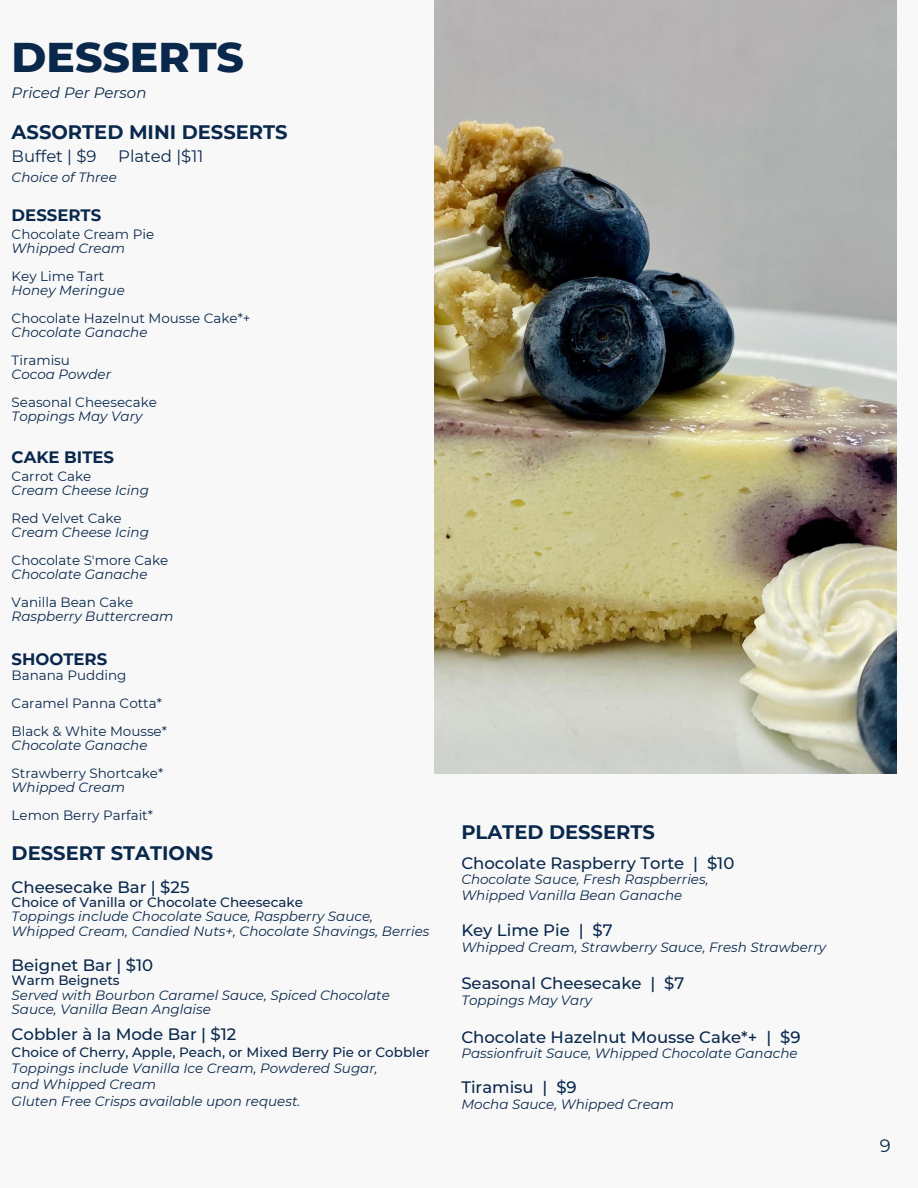
<style>
.page{position:relative;width:918px;height:1188px;background:#f8f8f8}
.page>*{position:absolute;margin:0;border:0;box-sizing:border-box;transform-origin:0 0}
.t1{font:800 42.45px "Montserrat";color:#09284c}
.t2{font:700 19.5px "Montserrat";color:#09284c}
.t3{font:18px "Montserrat";color:#09284c}
.t4{font:500 16.5px "Montserrat";color:#09284c}
.t5{font:700 16.5px "Montserrat";color:#09284c}
.t6{font:16.5px "Montserrat";color:#09284c}
.t7{font:italic 15px "Montserrat";color:#09284c}
.t8{font:italic 13.5px/14.2px "Montserrat";color:#09284c}
.t9{font:13.5px/28px "Montserrat";color:#09284c}
.t10{font:500 13.5px "Montserrat";color:#09284c}
</style>
<div class="page">
<img style="left:435px;top:0;width:461px;height:774px">
<h1 class="t1" style="left:12px;top:31px;width:234px">DESSERTS</h1>
<p class="t7" style="left:12px;top:83px;width:136px">Priced Per Person</p>
<h2 class="t2" style="left:12px;top:120px;width:278px">ASSORTED MINI DESSERTS</h2>
<p class="t6" style="left:12px;top:146px;width:87px">Buffet | $9</p>
<p class="t6" style="left:118px;top:146px;width:87px">Plated |$11</p>
<p class="t8" style="left:12px;top:170px;width:107px">Choice of Three</p>
<p class="t5" style="left:12px;top:205px;width:91px">DESSERTS</p>
<p class="t9" style="left:12px;top:220px;width:144px">Chocolate Cream Pie</p>
<p class="t8" style="left:12px;top:241px;width:115px">Whipped Cream</p>
<p class="t9" style="left:12px;top:262px;width:94px">Key Lime Tart</p>
<p class="t8" style="left:12px;top:283px;width:115px">Honey Meringue</p>
<p class="t9" style="left:12px;top:304px;width:240px">Chocolate Hazelnut Mousse Cake*+</p>
<p class="t8" style="left:12px;top:325px;width:137px">Chocolate Ganache</p>
<p class="t9" style="left:12px;top:346px;width:60px">Tiramisu</p>
<p class="t8" style="left:12px;top:367px;width:101px">Cocoa Powder</p>
<p class="t9" style="left:12px;top:388px;width:147px">Seasonal Cheesecake</p>
<p class="t8" style="left:12px;top:409px;width:132px">Toppings May Vary</p>
<p class="t5" style="left:12px;top:447px;width:104px">CAKE BITES</p>
<p class="t9" style="left:12px;top:462px;width:81px">Carrot Cake</p>
<p class="t8" style="left:12px;top:483px;width:139px">Cream Cheese Icing</p>
<p class="t9" style="left:12px;top:504px;width:112px">Red Velvet Cake</p>
<p class="t8" style="left:12px;top:525px;width:139px">Cream Cheese Icing</p>
<p class="t9" style="left:12px;top:546px;width:158px">Chocolate S'more Cake</p>
<p class="t8" style="left:12px;top:567px;width:137px">Chocolate Ganache</p>
<p class="t9" style="left:12px;top:588px;width:123px">Vanilla Bean Cake</p>
<p class="t8" style="left:12px;top:609px;width:163px">Raspberry Buttercream</p>
<p class="t5" style="left:12px;top:649px;width:97px">SHOOTERS</p>
<p class="t9" style="left:12px;top:661px;width:157px">Banana Pudding<br>Caramel Panna Cotta*<br>Black &amp; White Mousse*</p>
<p class="t8" style="left:12px;top:738px;width:137px">Chocolate Ganache</p>
<p class="t9" style="left:12px;top:759px;width:153px">Strawberry Shortcake*</p>
<p class="t8" style="left:12px;top:780px;width:115px">Whipped Cream</p>
<p class="t9" style="left:12px;top:801px;width:143px">Lemon Berry Parfait*</p>
<h2 class="t2" style="left:12px;top:841px;width:203px">DESSERT STATIONS</h2>
<p class="t4" style="left:12px;top:877px;width:179px">Cheesecake Bar | $25</p>
<p class="t10" style="left:12px;top:894px;width:293px">Choice of Vanilla or Chocolate Cheesecake</p>
<p class="t8" style="left:12px;top:910px;width:419px">Toppings include Chocolate Sauce, Raspberry Sauce,<br>Whipped Cream, Candied Nuts+, Chocolate Shavings, Berries</p>
<p class="t4" style="left:12px;top:955px;width:143px">Beignet Bar | $10</p>
<p class="t10" style="left:12px;top:972px;width:110px">Warm Beignets</p>
<p class="t8" style="left:12px;top:988px;width:380px">Served with Bourbon Caramel Sauce, Spiced Chocolate<br>Sauce, Vanilla Bean Anglaise</p>
<p class="t4" style="left:12px;top:1024px;width:226px">Cobbler à la Mode Bar | $12</p>
<p class="t10" style="left:12px;top:1044px;width:420px">Choice of Cherry, Apple, Peach, or Mixed Berry Pie or Cobbler</p>
<p class="t8" style="left:12px;top:1060px;width:368px;line-height:16px">Toppings include Vanilla Ice Cream, Powdered Sugar, and Whipped Cream</p>
<p class="t8" style="left:12px;top:1095px;width:290px">Gluten Free Crisps available upon request.</p>
<h2 class="t2" style="left:461px;top:820px;width:195px">PLATED DESSERTS</h2>
<p class="t4" style="left:461px;top:853px;width:275px">Chocolate Raspberry Torte | $10</p>
<p class="t8" style="left:461px;top:872px;width:249px;line-height:15.8px">Chocolate Sauce, Fresh Raspberries,<br>Whipped Vanilla Bean Ganache</p>
<p class="t4" style="left:461px;top:920px;width:153px">Key Lime Pie | $7</p>
<p class="t8" style="left:461px;top:940px;width:366px">Whipped Cream, Strawberry Sauce, Fresh Strawberry</p>
<p class="t4" style="left:461px;top:973px;width:225px">Seasonal Cheesecake | $7</p>
<p class="t8" style="left:461px;top:993px;width:132px">Toppings May Vary</p>
<p class="t4" style="left:461px;top:1027px;width:341px">Chocolate Hazelnut Mousse Cake*+ | $9</p>
<p class="t8" style="left:461px;top:1046px;width:338px">Passionfruit Sauce, Whipped Chocolate Ganache</p>
<p class="t4" style="left:461px;top:1077px;width:117px">Tiramisu | $9</p>
<p class="t8" style="left:461px;top:1097px;width:214px">Mocha Sauce, Whipped Cream</p>
<h3 class="t3" style="left:880px;top:1135px;width:12px">9</h3>
</div>
